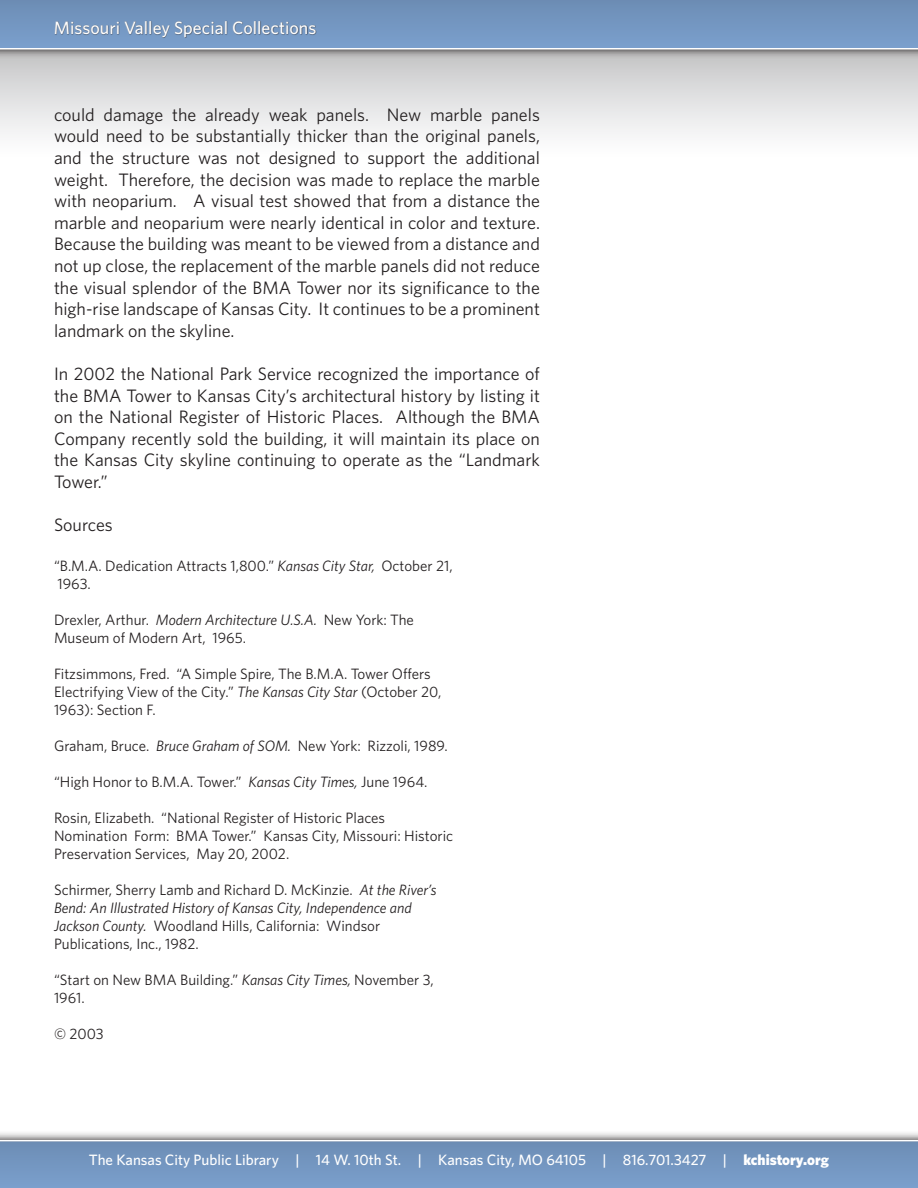
<style>
.page{position:relative;width:918px;height:1188px;background:#fff}
.page>*{position:absolute;margin:0;border:0;box-sizing:border-box;transform-origin:0 0}
.t1{font:18px/21.6px "Whitney";color:#231f20;text-align:justify}
.t2{font:500 18px "Whitney";color:#fff}
.Footnote_Text{font:15px "Whitney";color:#231f20}
.t3{font:500 15px "Whitney";color:#fff}
.t4{font:italic 15px "Whitney";color:#231f20}
.s1{font-style:italic}
.s2{font-weight:900}
</style>
<div class="page">
<div style="left:0;top:50px;width:918px;height:108px;background:linear-gradient(to bottom,#c5c5c6,#fff)"></div>
<div style="left:0;top:0;width:918px;height:60px;background:#231f20;opacity:.75"></div>
<div style="left:0;top:0;width:918px;height:48px;background:linear-gradient(to bottom,#6c8db4,#7b9fcc)"></div>
<div style="left:52px;top:16px;width:544px;height:42px;background:#231f20;opacity:.75"></div>
<div style="left:0;top:1130px;width:918px;height:58px;background:#231f20;opacity:.75"></div>
<svg style="left:0;top:1140px;width:918px;height:2px"></svg>
<div style="left:0;top:1142px;width:918px;height:46px;background:#7396c1"></div>
<p class="t2" style="left:54px;top:17px;width:264px">Missouri Valley Special Collections</p>
<p class="t1" style="left:54px;top:103px;width:488px">could damage the already weak panels. New marble panels would need to be substantially thicker than the original panels, and the structure was not designed to support the additional weight. Therefore, the decision was made to replace the marble with neoparium. A visual test showed that from a distance the marble and neoparium were nearly identical in color and texture.<br>Because the building was meant to be viewed from a distance and not up close, the replacement of the marble panels did not reduce the visual splendor of the BMA Tower nor its significance to the high-rise landscape of Kansas City. It continues to be a prominent landmark on the skyline.</p>
<p class="t1" style="left:54px;top:363px;width:488px">In 2002 the National Park Service recognized the importance of the BMA Tower to Kansas City’s architectural history by listing it on the National Register of Historic Places. Although the BMA Company recently sold the building, it will maintain its place on the Kansas City skyline continuing to operate as the “Landmark Tower.”</p>
<p class="t1" style="left:54px;top:514px;width:60px">Sources</p>
<p class="Footnote_Text" style="left:54px;top:557px;width:400px">“B.M.A. Dedication Attracts 1,800.” <span class="s1">Kansas City Star,</span> October 21,</p>
<p class="Footnote_Text" style="left:57px;top:575px;width:35px">1963.</p>
<p class="Footnote_Text" style="left:54px;top:611px;width:361px">Drexler, Arthur. <span class="s1">Modern Architecture U.S.A.</span> New York: The</p>
<p class="Footnote_Text" style="left:54px;top:629px;width:194px">Museum of Modern Art, 1965.</p>
<p class="Footnote_Text" style="left:54px;top:665px;width:378px">Fitzsimmons, Fred. “A Simple Spire, The B.M.A. Tower Offers</p>
<p class="Footnote_Text" style="left:54px;top:683px;width:389px">Electrifying View of the City.” <span class="s1">The Kansas City Star</span> (October 20,</p>
<p class="Footnote_Text" style="left:54px;top:701px;width:103px">1963): Section F.</p>
<p class="Footnote_Text" style="left:54px;top:737px;width:395px">Graham, Bruce. <span class="s1">Bruce Graham of SOM.</span> New York: Rizzoli, 1989.</p>
<p class="Footnote_Text" style="left:54px;top:773px;width:375px">“High Honor to B.M.A. Tower.” <span class="s1">Kansas City Times,</span> June 1964.</p>
<p class="Footnote_Text" style="left:54px;top:809px;width:333px">Rosin, Elizabeth. “National Register of Historic Places</p>
<p class="Footnote_Text" style="left:54px;top:827px;width:401px">Nomination Form: BMA Tower.” Kansas City, Missouri: Historic</p>
<p class="Footnote_Text" style="left:54px;top:845px;width:237px">Preservation Services, May 20, 2002.</p>
<p class="Footnote_Text" style="left:54px;top:881px;width:384px">Schirmer, Sherry Lamb and Richard D. McKinzie. <span class="s1">At the River’s</span></p>
<p class="t4" style="left:54px;top:899px;width:359px">Bend: An Illustrated History of Kansas City, Independence and</p>
<p class="Footnote_Text" style="left:54px;top:917px;width:328px"><span class="s1">Jackson County.</span> Woodland Hills, California: Windsor</p>
<p class="Footnote_Text" style="left:54px;top:935px;width:146px">Publications, Inc., 1982.</p>
<p class="Footnote_Text" style="left:54px;top:971px;width:381px">“Start on New BMA Building.” <span class="s1">Kansas City Times,</span> November 3,</p>
<p class="Footnote_Text" style="left:54px;top:989px;width:32px">1961.</p>
<p class="Footnote_Text" style="left:54px;top:1025px;width:51px">© 2003</p>
<p class="t3" style="left:89px;top:1151px;width:742px">The Kansas City Public Library | 14 W. 10th St. | Kansas City, MO 64105 | 816.701.3427 | <span class="s2">kchistory.org</span></p>
</div>
